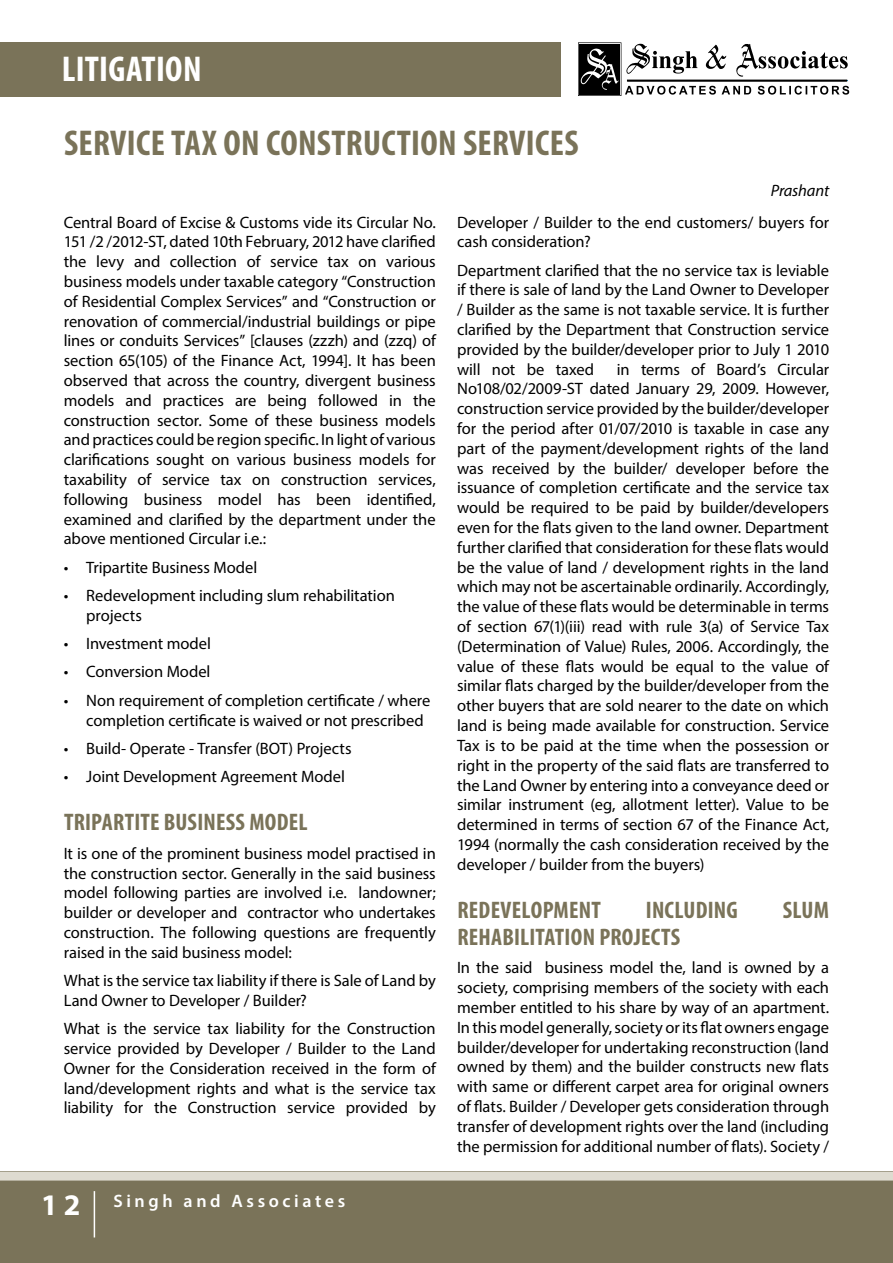
<style>
.page{position:relative;width:893px;height:1263px;background:#fff}
.page>*{position:absolute;margin:0;border:0;box-sizing:border-box;transform-origin:0 0}
.t1{font:700 condensed 36px "Myriad Pro";letter-spacing:.01em;color:#7a7359}
.t2{font:700 condensed 36px "Myriad Pro";color:#fff}
.t3{font:700 30px "Myriad Pro";color:#fff}
.t4{font:700 condensed 24px "Myriad Pro";letter-spacing:.01em;color:#7a7359}
.t5{font:600 18px "Myriad Pro";letter-spacing:.2em;color:#fff}
.t6{font:16.5px/19.8px "Myriad Pro";letter-spacing:-.005em;color:#000;text-align:justify}
.t7{font:italic 16.5px "Myriad Pro";letter-spacing:-.015em;color:#000}
</style>
<div class="page">
<div style="left:0;top:43px;width:561px;height:54px;background:#7a7359"></div>
<svg style="left:578px;top:42px;width:271px;height:54px"></svg>
<div style="left:0;top:1171px;width:893px;height:92px;background:#7a7359"></div>
<div style="left:0;top:1171px;width:893px;height:9px;background:#dedbd0"></div>
<hr style="left:94px;top:1191px;width:1px;height:46px;background:#fff">
<h1 class="t2" style="left:62px;top:47px;width:109px">LITIGATION</h1>
<h1 class="t1" style="left:64px;top:120px;width:514px">SERVICE TAX ON CONSTRUCTION SERVICES</h1>
<p class="t7" style="left:771px;top:180px;width:60px">Prashant</p>
<p class="t6" style="left:64px;top:212px;width:374px">Central Board of Excise &amp; Customs vide its Circular No.<br>151 /2 /2012-ST, dated 10th February, 2012 have clarified the levy and collection of service tax on various business models under taxable category “Construction of Residential Complex Services” and “Construction or renovation of commercial/industrial buildings or pipe lines or conduits Services” [clauses (zzzh) and (zzq) of section 65(105) of the Finance Act, 1994]. It has been observed that across the country, divergent business models and practices are being followed in the construction sector. Some of these business models and practices could be region specific. In light of various clarifications sought on various business models for taxability of service tax on construction services, following business model has been identified, examined and clarified by the department under the above mentioned Circular i.e.:</p>
<p class="t6" style="left:64px;top:557px;width:195px">• Tripartite Business Model</p>
<p class="t6" style="left:86px;top:585px;width:310px;text-indent:-23px">• Redevelopment including slum rehabilitation projects</p>
<p class="t6" style="left:64px;top:633px;width:149px">• Investment model</p>
<p class="t6" style="left:64px;top:662px;width:148px">• Conversion Model</p>
<p class="t6" style="left:86px;top:690px;width:346px;text-indent:-23px">• Non requirement of completion certificate / where completion certificate is waived or not prescribed</p>
<p class="t6" style="left:64px;top:738px;width:289px">• Build- Operate - Transfer (BOT) Projects</p>
<p class="t6" style="left:64px;top:766px;width:283px">• Joint Development Agreement Model</p>
<h3 class="t4" style="left:64px;top:807px;width:245px">TRIPARTITE BUSINESS MODEL</h3>
<p class="t6" style="left:64px;top:843px;width:374px">It is one of the prominent business model practised in the construction sector. Generally in the said business model following parties are involved i.e. landowner; builder or developer and contractor who undertakes construction. The following questions are frequently raised in the said business model:</p>
<p class="t6" style="left:64px;top:970px;width:374px">What is the service tax liability if there is Sale of Land by<br>Land Owner to Developer / Builder?</p>
<p class="t6" style="left:64px;top:1018px;width:374px">What is the service tax liability for the Construction service provided by Developer / Builder to the Land Owner for the Consideration received in the form of land/development rights and what is the service tax liability for the Construction service provided by</p>
<h2 class="t3" style="left:41px;top:1185px;width:41px">12</h2>
<p class="t5" style="left:113px;top:1190px;width:233px">Singh and Associates</p>
<p class="t6" style="left:457px;top:212px;width:373px">Developer / Builder to the end customers/ buyers for cash consideration?</p>
<p class="t6" style="left:457px;top:260px;width:374px">Department clarified that the no service tax is leviable if there is sale of land by the Land Owner to Developer / Builder as the same is not taxable service. It is further clarified by the Department that Construction service provided by the builder/developer prior to July 1 2010 will not be taxed</p>
<p class="t6" style="left:457px;top:359px;width:374px;text-indent:160px">in terms of Board’s Circular No108/02/2009-ST dated January 29, 2009. However, construction service provided by the builder/developer for the period after 01/07/2010 is taxable in case any part of the payment/development rights of the land was received by the builder/ developer before the issuance of completion certificate and the service tax would be required to be paid by builder/developers even for the flats given to the land owner. Department further clarified that consideration for these flats would be the value of land / development rights in the land which may not be ascertainable ordinarily. Accordingly, the value of these flats would be determinable in terms of section 67(1)(iii) read with rule 3(a) of Service Tax (Determination of Value) Rules, 2006. Accordingly, the value of these flats would be equal to the value of similar flats charged by the builder/developer from the other buyers that are sold nearer to the date on which land is being made available for construction. Service Tax is to be paid at the time when the possession or right in the property of the said flats are transferred to the Land Owner by entering into a conveyance deed or similar instrument (eg, allotment letter). Value to be determined in terms of section 67 of the Finance Act, 1994 (normally the cash consideration received by the developer / builder from the buyers)</p>
<h3 class="t4" style="left:457px;top:895px;width:145px">REDEVELOPMENT</h3>
<h3 class="t4" style="left:646px;top:895px;width:93px">INCLUDING</h3>
<h3 class="t4" style="left:783px;top:895px;width:48px">SLUM</h3>
<h3 class="t4" style="left:457px;top:922px;width:214px">REHABILITATION PROJECTS</h3>
<p class="t6" style="left:457px;top:958px;width:374px">In the said business model the, land is owned by a society, comprising members of the society with each member entitled to his share by way of an apartment.<br>In this model generally, society or its flat owners engage builder/developer for undertaking reconstruction (land owned by them) and the builder constructs new flats with same or different carpet area for original owners of flats. Builder / Developer gets consideration through transfer of development rights over the land (including the permission for additional number of flats). Society /</p>
</div>
